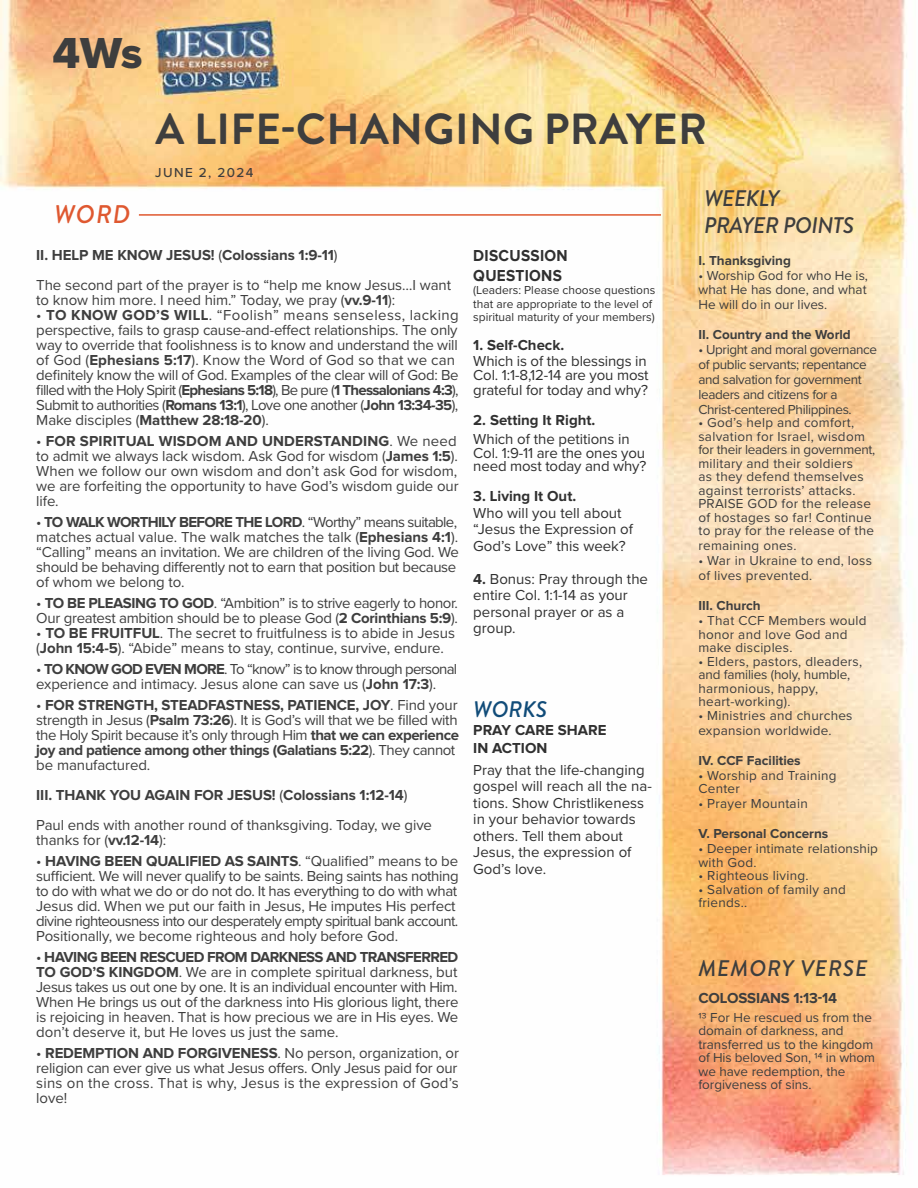
<style>
.page{position:relative;width:918px;height:1188px;background:#fff}
.page>*{position:absolute;margin:0;border:0;box-sizing:border-box;transform-origin:0 0}
.t1{font:45px "Proxima Nova Extrabld";color:#3e3e3e}
.t2{font:700 43.5px "Brandon Grotesque";letter-spacing:.01em;color:#3e3e3e}
.t3{font:italic 500 25.5px "Brandon Grotesque";color:#df5830}
.t4{font:italic 500 22.5px/27px "Brandon Grotesque";letter-spacing:-.02em;color:#3e3e3e}
.t5{font:italic 500 22.5px "Brandon Grotesque";letter-spacing:.04em;color:#3e3e3e}
.t6{font:italic 500 22.5px "Brandon Grotesque";color:#114c79}
.t7{font:700 16.5px/19.5px "Proxima Nova";letter-spacing:.02em;color:#303030;scale:.93 1}
.t8{font:15px/15px "Proxima Nova";letter-spacing:-.01em;color:#3e3e3e}
.t9{font:15px/16.5px "Proxima Nova";color:#303030}
.t10{font:700 15px/18px "Proxima Nova";color:#303030}
.t11{font:700 15px "Proxima Nova";letter-spacing:-.01em;color:#3e3e3e}
.t12{font:13.5px/13.5px "Proxima Nova";letter-spacing:.02em;color:#3e3e3e}
.t13{font:13.5px/13.5px "Proxima Nova";color:#3e3e3e}
.t14{font:13.5px/15px "Proxima Nova";letter-spacing:-.025em;color:#3e3e3e}
.t15{font:700 13.5px "Proxima Nova";color:#3e3e3e}
.t16{font:500 13.5px "Proxima Nova";letter-spacing:.1em;color:#3e3e3e}
.t17{font:12px/13.5px "Proxima Nova";color:#303030}
.s1{font-weight:700}
</style>
<div class="page">
<img style="left:0;top:0;width:916px;height:1175px">
<hr style="left:139px;top:214px;width:522px;height:2px;background:#df5830">
<h1 class="t1" style="left:52px;top:27px;width:92px">4Ws</h1>
<h2 class="t2" style="left:156px;top:98px;width:553px">A LIFE-CHANGING PRAYER</h2>
<p class="t16" style="left:155px;top:162px;width:100px">JUNE 2, 2024</p>
<h3 class="t3" style="left:54px;top:196px;width:78px">WORD</h3>
<p class="t8" style="left:36px;top:239px;width:416px;line-height:30px"><span class="s1">II. HELP ME KNOW JESUS!</span> (<span class="s1">Colossians 1:9-11</span>)<br>The second part of the prayer is to “help me know Jesus…I want</p>
<p class="t8" style="left:36px;top:292px;width:360px">to know him more. I need him.” Today, we pray (<span class="s1">vv.9-11</span>):</p>
<p class="t8" style="left:36px;top:307px;width:424px">• <span class="s1">TO KNOW GOD’S WILL</span>. “Foolish” means senseless, lacking perspective, fails to grasp cause-and-effect relationships. The only way to override that foolishness is to know and understand the will of God (<span class="s1">Ephesians 5:17</span>). Know the Word of God so that we can definitely know the will of God. Examples of the clear will of God: Be filled with the Holy Spirit (<span class="s1">Ephesians 5:18</span>), Be pure (<span class="s1">1 Thessalonians 4:3</span>), Submit to authorities (<span class="s1">Romans 13:1</span>), Love one another (<span class="s1">John 13:34-35</span>), Make disciples (<span class="s1">Matthew 28:18-20</span>).</p>
<p class="t8" style="left:36px;top:433px;width:424px">• <span class="s1">FOR SPIRITUAL WISDOM AND UNDERSTANDING</span>. We need to admit we always lack wisdom. Ask God for wisdom (<span class="s1">James 1:5</span>).<br>When we follow our own wisdom and don’t ask God for wisdom, we are forfeiting the opportunity to have God’s wisdom guide our life.</p>
<p class="t8" style="left:36px;top:514px;width:424px">• <span class="s1">TO WALK WORTHILY BEFORE THE LORD</span>. “Worthy” means suitable, matches actual value. The walk matches the talk (<span class="s1">Ephesians 4:1</span>). “Calling” means an invitation. We are children of the living God. We should be behaving differently not to earn that position but because of whom we belong to.</p>
<p class="t8" style="left:36px;top:595px;width:423px">• <span class="s1">TO BE PLEASING TO GOD</span>. “Ambition” is to strive eagerly to honor.<br>Our greatest ambition should be to please God (<span class="s1">2 Corinthians 5:9</span>).</p>
<p class="t8" style="left:36px;top:625px;width:420px">• <span class="s1">TO BE FRUITFUL</span>. The secret to fruitfulness is to abide in Jesus (<span class="s1">John 15:4-5</span>). “Abide” means to stay, continue, survive, endure.</p>
<p class="t8" style="left:36px;top:661px;width:423px">• <span class="s1">TO KNOW GOD EVEN MORE</span>. To “know” is to know through personal experience and intimacy. Jesus alone can save us (<span class="s1">John 17:3</span>).</p>
<p class="t8" style="left:36px;top:697px;width:424px">• <span class="s1">FOR STRENGTH, STEADFASTNESS, PATIENCE, JOY</span>. Find your strength in Jesus (<span class="s1">Psalm 73:26</span>). It is God’s will that we be filled with the Holy Spirit because it’s only through Him <span class="s1">that we can experience joy and patience among other things (Galatians 5:22</span>). They cannot be manufactured.</p>
<p class="t8" style="left:36px;top:779px;width:397px;line-height:30px"><span class="s1">III. THANK YOU AGAIN FOR JESUS!</span> (<span class="s1">Colossians 1:12-14</span>)<br>Paul ends with another round of thanksgiving. Today, we give</p>
<p class="t8" style="left:36px;top:832px;width:131px">thanks for (<span class="s1">vv.12-14</span>):</p>
<p class="t8" style="left:36px;top:853px;width:424px">• <span class="s1">HAVING BEEN QUALIFIED AS SAINTS</span>. “Qualified” means to be sufficient. We will never qualify to be saints. Being saints has nothing to do with what we do or do not do. It has everything to do with what Jesus did. When we put our faith in Jesus, He imputes His perfect divine righteousness into our desperately empty spiritual bank account.<br>Positionally, we become righteous and holy before God.</p>
<p class="t8" style="left:36px;top:949px;width:424px;text-align:justify">• <span class="s1">HAVING BEEN RESCUED FROM DARKNESS AND TRANSFERRED TO GOD’S KINGDOM</span>. We are in complete spiritual darkness, but Jesus takes us out one by one. It is an individual encounter with Him.<br>When He brings us out of the darkness into His glorious light, there is rejoicing in heaven. That is how precious we are in His eyes. We don’t deserve it, but He loves us just the same.</p>
<p class="t8" style="left:36px;top:1045px;width:424px;text-align:justify">• <span class="s1">REDEMPTION AND FORGIVENESS</span>. No person, organization, or religion can ever give us what Jesus offers. Only Jesus paid for our sins on the cross. That is why, Jesus is the expression of God’s love!</p>
<p class="t7" style="left:473px;top:247px;width:103px">DISCUSSION<br>QUESTIONS</p>
<p class="t17" style="left:473px;top:283px;width:184px">(Leaders: Please choose questions that are appropriate to the level of spiritual maturity of your members)</p>
<p class="t10" style="left:473px;top:336px;width:93px">1. Self-Check.</p>
<p class="t9" style="left:473px;top:354px;width:177px;line-height:13.5px">Which is of the blessings in<br>Col. 1:1-8,12-14 are you most</p>
<p class="t9" style="left:473px;top:381px;width:176px">grateful for today and why?</p>
<p class="t10" style="left:473px;top:411px;width:124px">2. Setting It Right.</p>
<p class="t9" style="left:473px;top:432px;width:175px;line-height:13.5px">Which of the petitions in<br>Col. 1:9-11 are the ones you need most today and why?</p>
<p class="t10" style="left:473px;top:488px;width:104px">3. Living It Out.</p>
<p class="t9" style="left:473px;top:504px;width:161px">Who will you tell about “Jesus the Expression of<br>God’s Love” this week?</p>
<p class="t9" style="left:473px;top:570px;width:176px"><span class="s1">4.</span> Bonus: Pray through the entire Col. 1:1-14 as your personal prayer or as a group.</p>
<h3 class="t6" style="left:473px;top:693px;width:75px">WORKS</h3>
<p class="t10" style="left:473px;top:721px;width:135px">PRAY CARE SHARE<br>IN ACTION</p>
<p class="t9" style="left:473px;top:761px;width:180px">Pray that the life-changing gospel will reach all the na&shy;tions. Show Christlikeness in your behavior towards others. Tell them about<br>Jesus, the expression of<br>God’s love.</p>
<h3 class="t4" style="left:704px;top:185px;width:152px">WEEKLY<br>PRAYER POINTS</h3>
<p class="t15" style="left:698px;top:255px;width:94px">I. Thanksgiving</p>
<p class="t13" style="left:698px;top:269px;width:171px">• Worship God for who He is, what He has done, and what</p>
<p class="t13" style="left:698px;top:297px;width:130px">He will do in our lives.</p>
<p class="t15" style="left:698px;top:328px;width:154px">II. Country and the World</p>
<p class="t14" style="left:698px;top:341px;width:180px">• Upright and moral governance of public servants; repentance and salvation for government leaders and citizens for a<br>Christ-centered Philippines.</p>
<p class="t12" style="left:698px;top:416px;width:178px">• God’s help and comfort, salvation for Israel, wisdom for their leaders in government, military and their soldiers<br>as they defend themselves against terrorists’ attacks.<br>PRAISE GOD for the release of hostages so far! Continue to pray for the release of the</p>
<p class="t12" style="left:698px;top:539px;width:100px">remaining ones.</p>
<p class="t12" style="left:698px;top:553px;width:175px;line-height:15px">• War in Ukraine to end, loss of lives prevented.</p>
<p class="t15" style="left:698px;top:600px;width:64px">III. Church</p>
<p class="t12" style="left:698px;top:614px;width:170px">• That CCF Members would honor and love God and make disciples.</p>
<p class="t12" style="left:698px;top:654px;width:165px">• Elders, pastors, dleaders, and families (holy, humble, harmonious, happy, heart-working).</p>
<p class="t12" style="left:698px;top:707px;width:156px;line-height:15px">• Ministries and churches expansion worldwide.</p>
<p class="t15" style="left:698px;top:754px;width:104px">IV. CCF Facilities</p>
<p class="t12" style="left:698px;top:768px;width:140px">• Worship and Training<br>Center</p>
<p class="t12" style="left:698px;top:797px;width:111px">• Prayer Mountain</p>
<p class="t15" style="left:698px;top:828px;width:131px">V. Personal Concerns</p>
<p class="t12" style="left:698px;top:842px;width:181px">• Deeper intimate relationship with God.</p>
<p class="t12" style="left:698px;top:869px;width:112px">• Righteous living.</p>
<p class="t12" style="left:698px;top:882px;width:149px">• Salvation of family and friends..</p>
<h3 class="t5" style="left:698px;top:953px;width:171px">MEMORY VERSE</h3>
<p class="t11" style="left:698px;top:991px;width:140px">COLOSSIANS 1:13-14</p>
<p class="t13" style="left:698px;top:1010px;width:178px">13 For He rescued us from the domain of darkness, and transferred us to the kingdom of His beloved Son, 14 in whom we have redemption, the forgiveness of sins.</p>
</div>
